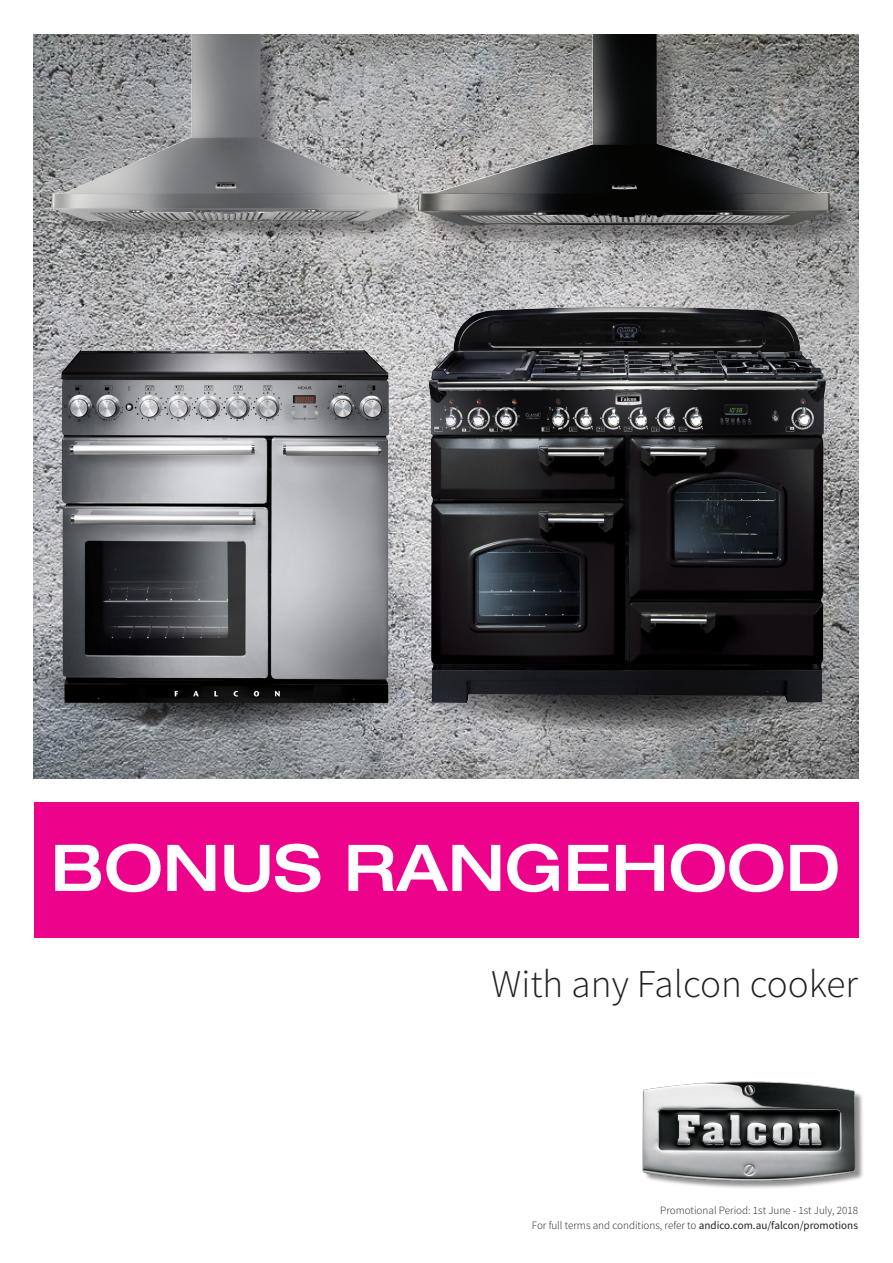
<style>
.page{position:relative;width:893px;height:1263px;background:#fff}
.page>*{position:absolute;margin:0;border:0;box-sizing:border-box;transform-origin:0 0}
.t1{font:500 expanded 64.5px "Helvetica Neue LT Std";color:#fff}
.t2{font:300 39.3px "Source Sans Pro";color:#231f20}
.t3{font:300 11.1px "Source Sans Pro";color:#231f20}
.s1{font-weight:400}
</style>
<div class="page">
<div style="left:34px;top:802px;width:825px;height:136px;background:#ed028c"></div>
<img style="left:33px;top:34px;width:825px;height:745px">
<img style="left:642px;top:1081px;width:221px;height:107px">
<svg style="left:33px;top:641px;width:374px;height:90px;background:#65686b"></svg>
<svg style="left:407px;top:641px;width:438px;height:90px;background:#727273"></svg>
<img style="left:429px;top:307px;width:398px;height:396px">
<img style="left:60px;top:350px;width:330px;height:353px">
<div style="left:56px;top:38px;width:363px;height:203px;background:#231f20;opacity:.4"></div>
<img style="left:52px;top:34px;width:347px;height:187px">
<div style="left:422px;top:39px;width:432px;height:210px;background:#231f20;opacity:.4"></div>
<img style="left:418px;top:34px;width:412px;height:192px">
<p class="t1" style="left:51px;top:828px;width:791px">BONUS RANGEHOOD</p>
<p class="t2" style="left:491px;top:960px;width:368px">With any Falcon cooker</p>
<p class="t3" style="left:660px;top:1203px;width:199px">Promotional Period: 1st June - 1st July, 2018</p>
<p class="t3" style="left:532px;top:1218px;width:328px">For full terms and conditions, refer to <span class="s1">andico.com.au/falcon/promotions</span></p>
</div>
